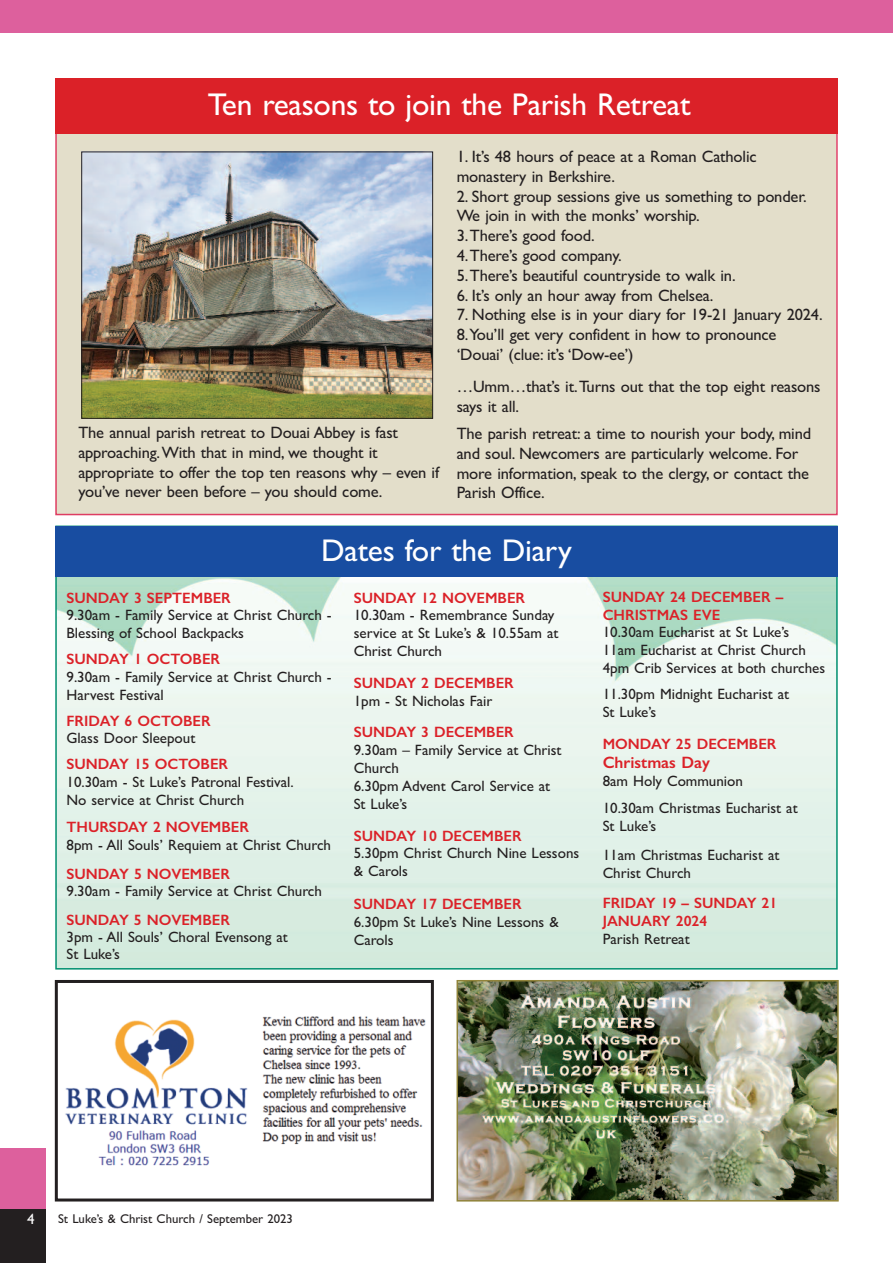
<style>
.page{position:relative;width:893px;height:1263px;background:#fff}
.page>*{position:absolute;margin:0;border:0;box-sizing:border-box;transform-origin:0 0}
.t1{font:31.5px "Gill Sans";letter-spacing:-.01em;color:#fff}
.t2{font:16.5px/19.8px "Gill Sans";letter-spacing:-.01em;color:#231f20}
.t3{font:600 16.5px "Gill Sans";color:#db2128}
.t4{font:15px/18px "Gill Sans";color:#231f20}
.t5{font:600 15px/18px "Gill Sans";color:#db2128}
.t6{font:15px "Gill Sans";color:#fff}
.t7{font:12.75px "Gill Sans";color:#231f20}
</style>
<div class="page">
<div style="left:0;top:1149px;width:45px;height:63px;background:#dd609d"></div>
<div style="left:0;top:1209px;width:45px;height:54px;background:#231f20"></div>
<div style="left:0;top:0;width:893px;height:33px;background:#dd609d"></div>
<div style="left:57px;top:81px;width:779px;height:433px;background:#e3deca"></div>
<div style="left:55px;top:78px;width:783px;height:56px;background:#db2128"></div>
<div style="left:55px;top:527px;width:783px;height:50px;background:#184da1"></div>
<img style="left:84px;top:154px;width:347px;height:262px">
<div style="left:82px;top:152px;width:351px;height:266px;border:1px solid #231f20"></div>
<img style="left:460px;top:983px;width:376px;height:215px">
<div style="left:457px;top:980px;width:382px;height:221px;border:2px solid #91843b"></div>
<img style="left:65px;top:1016px;width:361px;height:150px">
<div style="left:55px;top:980px;width:379px;height:221px;border:3px solid #231f20"></div>
<h1 class="t1" style="left:208px;top:86px;width:484px">Ten reasons to join the Parish Retreat</h1>
<p class="t2" style="left:78px;top:422px;width:362px">The annual parish retreat to Douai Abbey is fast approaching.With that in mind, we thought it appropriate to offer the top ten reasons why – even if you’ve never been before – you should come.</p>
<p class="t2" style="left:457px;top:146px;width:301px">1. It’s 48 hours of peace at a Roman Catholic monastery in Berkshire.</p>
<p class="t2" style="left:457px;top:186px;width:351px">2. Short group sessions give us something to ponder.<br>We join in with the monks’ worship.<br>3.There’s good food.<br>4.There’s good company.<br>5.There’s beautiful countryside to walk in.</p>
<p class="t2" style="left:457px;top:285px;width:258px">6. It’s only an hour away from Chelsea.</p>
<p class="t2" style="left:457px;top:305px;width:367px">7. Nothing else is in your diary for 19-21 January 2024.<br>8.You’ll get very confident in how to pronounce ‘Douai’ (clue: it’s ‘Dow-ee’)</p>
<p class="t2" style="left:457px;top:376px;width:365px">…Umm…that’s it.Turns out that the top eight reasons says it all.</p>
<p class="t2" style="left:457px;top:423px;width:356px">The parish retreat: a time to nourish your body, mind and soul. Newcomers are particularly welcome. For more information, speak to the clergy, or contact the Parish Office.</p>
<h1 class="t1" style="left:321px;top:532px;width:252px">Dates for the Diary</h1>
<p class="t5" style="left:67px;top:588px;width:166px">SUNDAY 3 SEPTEMBER</p>
<p class="t4" style="left:67px;top:606px;width:267px">9.30am - Family Service at Christ Church -<br>Blessing of School Backpacks</p>
<p class="t5" style="left:67px;top:650px;width:155px">SUNDAY 1 OCTOBER</p>
<p class="t4" style="left:67px;top:667px;width:267px">9.30am - Family Service at Christ Church -<br>Harvest Festival</p>
<p class="t5" style="left:67px;top:711px;width:146px">FRIDAY 6 OCTOBER</p>
<p class="t4" style="left:67px;top:729px;width:130px">Glass Door Sleepout</p>
<p class="t5" style="left:67px;top:755px;width:163px">SUNDAY 15 OCTOBER</p>
<p class="t4" style="left:67px;top:772px;width:229px">10.30am - St Luke’s Patronal Festival.<br>No service at Christ Church</p>
<p class="t5" style="left:67px;top:818px;width:184px">THURSDAY 2 NOVEMBER</p>
<p class="t4" style="left:67px;top:835px;width:266px">8pm - All Souls’ Requiem at Christ Church</p>
<p class="t5" style="left:67px;top:864px;width:165px">SUNDAY 5 NOVEMBER</p>
<p class="t4" style="left:67px;top:882px;width:257px">9.30am - Family Service at Christ Church</p>
<p class="t5" style="left:67px;top:910px;width:165px">SUNDAY 5 NOVEMBER</p>
<p class="t4" style="left:67px;top:929px;width:223px;line-height:16.5px">3pm - All Souls’ Choral Evensong at<br>St Luke’s</p>
<p class="t5" style="left:354px;top:588px;width:173px">SUNDAY 12 NOVEMBER</p>
<p class="t4" style="left:354px;top:606px;width:206px">10.30am - Remembrance Sunday service at St Luke’s &amp; 10.55am at<br>Christ Church</p>
<p class="t5" style="left:354px;top:674px;width:162px">SUNDAY 2 DECEMBER</p>
<p class="t4" style="left:354px;top:691px;width:140px">1pm - St Nicholas Fair</p>
<p class="t5" style="left:354px;top:723px;width:162px">SUNDAY 3 DECEMBER</p>
<p class="t4" style="left:354px;top:740px;width:209px">9.30am – Family Service at Christ<br>Church<br>6.30pm Advent Carol Service at<br>St Luke’s</p>
<p class="t5" style="left:354px;top:826px;width:170px">SUNDAY 10 DECEMBER</p>
<p class="t4" style="left:354px;top:844px;width:227px">5.30pm Christ Church Nine Lessons &amp; Carols</p>
<p class="t5" style="left:354px;top:895px;width:170px">SUNDAY 17 DECEMBER</p>
<p class="t4" style="left:354px;top:912px;width:207px">6.30pm St Luke’s Nine Lessons &amp;<br>Carols</p>
<p class="t5" style="left:603px;top:588px;width:182px">SUNDAY 24 DECEMBER –<br>CHRISTMAS EVE</p>
<p class="t4" style="left:603px;top:623px;width:224px">10.30am Eucharist at St Luke’s<br>11am Eucharist at Christ Church<br>4pm Crib Services at both churches</p>
<p class="t4" style="left:603px;top:685px;width:188px">11.30pm Midnight Eucharist at<br>St Luke’s</p>
<p class="t5" style="left:603px;top:735px;width:175px">MONDAY 25 DECEMBER</p>
<p class="t3" style="left:603px;top:753px;width:109px">Christmas Day</p>
<p class="t4" style="left:603px;top:767px;width:196px;line-height:27px">8am Holy Communion<br>10.30am Christmas Eucharist at</p>
<p class="t4" style="left:603px;top:812px;width:178px;line-height:28.5px">St Luke’s<br>11am Christmas Eucharist at</p>
<p class="t4" style="left:603px;top:863px;width:90px">Christ Church</p>
<p class="t5" style="left:603px;top:894px;width:176px">FRIDAY 19 – SUNDAY 21<br>JANUARY 2024</p>
<p class="t4" style="left:603px;top:929px;width:89px">Parish Retreat</p>
<p class="t6" style="left:27px;top:1210px;width:9px">4</p>
<p class="t7" style="left:58px;top:1211px;width:236px">St Luke’s &amp; Christ Church / September 2023</p>
</div>
